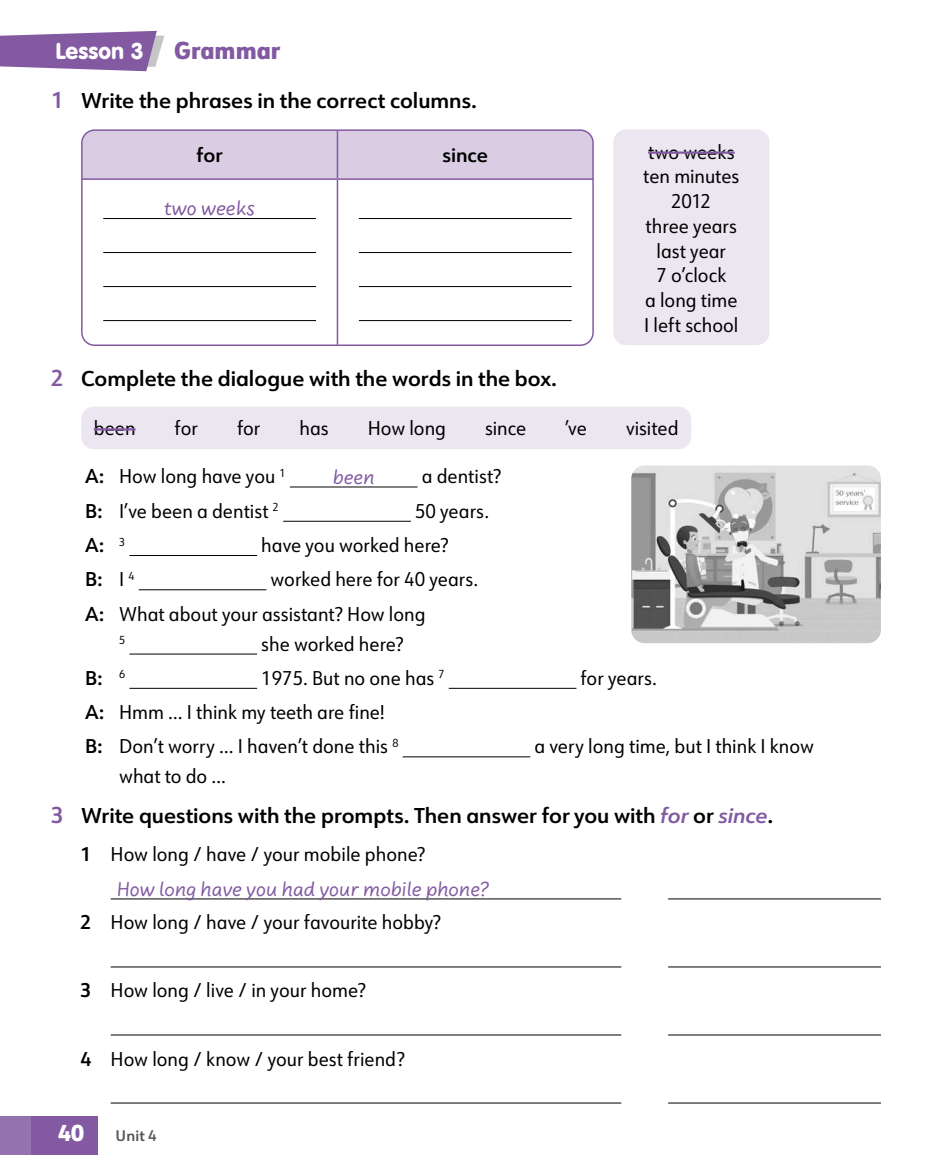
<style>
.page{position:relative;width:932px;height:1174px;background:#fff}
.page>*{position:absolute;margin:0;border:0;box-sizing:border-box;transform-origin:0 0}
.t1{font:24px "VAG Rundschrift D";color:#fff}
.t2{font:800 24px "URW Form Semi Cond";color:#835aa2}
.t3{font:800 22.5px "URW Form";color:#fff}
.t4{font:600 21px "URW Form";color:#000}
.t5{font:21px "Uberhand Pro";color:#835aa2}
.t6{font:19.5px/24.8px "URW Form Semi Cond";color:#000}
.t7{font:600 19.5px "URW Form";color:#000}
.t8{font:600 15px "URW Form";color:#575756}
.t9{font:11.4px "URW Form Semi Cond";color:#000}
.s1{font-size:22.5px;color:#835aa2}
.s2{font-family:"URW Form";font-weight:600}
.s3{font-family:"URW Form Semi Cond";font-weight:400}
.s4{font-style:italic;color:#835aa2}
</style>
<div class="page">
<div style="left:0;top:1116px;width:98px;height:38px;background:#835aa2"></div>
<div style="left:0;top:1116px;width:31px;height:38px;background:#9572b0"></div>
<svg style="left:0;top:31px;width:164px;height:40px;background:#9675b0"></svg>
<div style="left:84px;top:130px;width:509px;height:48px;background:#dacde3"></div>
<svg style="left:84px;top:180px;width:509px;height:165px"></svg>
<hr style="left:336px;top:130px;width:2px;height:48px;background:#835aa2">
<hr style="left:82px;top:178px;width:255px;height:2px;background:#835aa2">
<hr style="left:337px;top:178px;width:256px;height:2px;background:#835aa2">
<hr style="left:336px;top:180px;width:2px;height:165px;background:#835aa2">
<hr style="left:103px;top:218px;width:213px;height:1px;background:#000">
<hr style="left:103px;top:252px;width:213px;height:1px;background:#000">
<hr style="left:103px;top:286px;width:213px;height:1px;background:#000">
<hr style="left:103px;top:320px;width:213px;height:1px;background:#000">
<hr style="left:359px;top:218px;width:212px;height:1px;background:#000">
<hr style="left:359px;top:252px;width:212px;height:1px;background:#000">
<hr style="left:359px;top:286px;width:212px;height:1px;background:#000">
<hr style="left:359px;top:320px;width:212px;height:1px;background:#000">
<div style="left:81px;top:129px;width:512px;height:217px;border:2px solid #835aa2;border-radius:13px"></div>
<div style="left:613px;top:129px;width:156px;height:216px;background:#ece6f1;border-radius:13px"></div>
<hr style="left:648px;top:151px;width:86px;height:3px;background:#835aa2">
<div style="left:81px;top:407px;width:610px;height:42px;background:#ece6f1;border-radius:13px"></div>
<hr style="left:94px;top:428px;width:41px;height:2px;background:#835aa2">
<hr style="left:290px;top:486px;width:127px;height:1px;background:#000">
<hr style="left:283px;top:521px;width:128px;height:1px;background:#000">
<hr style="left:129px;top:555px;width:128px;height:1px;background:#000">
<hr style="left:139px;top:589px;width:127px;height:1px;background:#000">
<hr style="left:129px;top:653px;width:128px;height:1px;background:#000">
<hr style="left:129px;top:688px;width:128px;height:1px;background:#000">
<hr style="left:448px;top:688px;width:128px;height:1px;background:#000">
<hr style="left:402px;top:756px;width:128px;height:1px;background:#000">
<hr style="left:111px;top:898px;width:510px;height:1px;background:#000">
<hr style="left:668px;top:898px;width:212px;height:1px;background:#000">
<hr style="left:111px;top:966px;width:510px;height:1px;background:#000">
<hr style="left:668px;top:966px;width:212px;height:1px;background:#000">
<hr style="left:111px;top:1034px;width:510px;height:1px;background:#000">
<hr style="left:668px;top:1034px;width:212px;height:1px;background:#000">
<hr style="left:111px;top:1102px;width:510px;height:1px;background:#000">
<hr style="left:668px;top:1102px;width:212px;height:1px;background:#000">
<img style="left:631px;top:465px;width:249px;height:178px">
<p class="t1" style="left:55px;top:36px;width:90px">Lesson 3</p>
<p class="t2" style="left:174px;top:34px;width:108px">Grammar</p>
<p class="t4" style="left:51px;top:86px;width:427px"><span class="s1">1</span> Write the phrases in the correct columns.</p>
<p class="t7" style="left:196px;top:142px;width:28px">for</p>
<p class="t7" style="left:442px;top:142px;width:47px">since</p>
<p class="t5" style="left:164px;top:193px;width:92px">two weeks</p>
<p class="t6" style="left:643px;top:139px;width:98px;text-align:center">two weeks ten minutes<br>2012<br>three years last year<br>7 o’clock<br>a long time<br>I left school</p>
<p class="t4" style="left:51px;top:364px;width:507px"><span class="s1">2</span> Complete the dialogue with the words in the box.</p>
<p class="t6" style="left:94px;top:415px;width:43px">been</p>
<p class="t6" style="left:174px;top:415px;width:25px">for</p>
<p class="t6" style="left:237px;top:415px;width:25px">for</p>
<p class="t6" style="left:299px;top:415px;width:31px">has</p>
<p class="t6" style="left:368px;top:415px;width:80px">How long</p>
<p class="t6" style="left:485px;top:415px;width:43px">since</p>
<p class="t6" style="left:565px;top:415px;width:23px">̓ve</p>
<p class="t6" style="left:625px;top:415px;width:54px">visited</p>
<p class="t6" style="left:85px;top:463px;width:202px"><span class="s2">A:</span> How long have you <sup>1</sup></p>
<p class="t5" style="left:332px;top:462px;width:43px">been</p>
<p class="t6" style="left:421px;top:463px;width:81px">a dentist?</p>
<p class="t6" style="left:85px;top:498px;width:195px"><span class="s2">B:</span> I’ve been a dentist <sup>2</sup></p>
<p class="t6" style="left:415px;top:498px;width:76px">50 years.</p>
<p class="t7" style="left:85px;top:531px;width:42px">A: <sup>3</sup></p>
<p class="t6" style="left:261px;top:532px;width:189px">have you worked here?</p>
<p class="t7" style="left:85px;top:566px;width:51px">B: <span class="s3">I</span> <sup>4</sup></p>
<p class="t6" style="left:85px;top:561px;width:394px;line-height:34.2px;text-indent:185px">worked here for 40 years.<br><span class="s2">A:</span> What about your assistant? How long</p>
<p class="t9" style="left:119px;top:632px;width:8px">5</p>
<p class="t6" style="left:261px;top:630px;width:144px">she worked here?</p>
<p class="t7" style="left:85px;top:664px;width:42px">B: <sup>6</sup></p>
<p class="t6" style="left:261px;top:665px;width:185px">1975. But no one has <sup>7</sup></p>
<p class="t6" style="left:580px;top:665px;width:78px">for years.</p>
<p class="t6" style="left:85px;top:694px;width:315px;line-height:34.2px"><span class="s2">A:</span> Hmm … I think my teeth are fine!<br><span class="s2">B:</span> Don’t worry … I haven’t done this <sup>8</sup></p>
<p class="t6" style="left:534px;top:733px;width:281px">a very long time, but I think I know</p>
<p class="t6" style="left:119px;top:763px;width:108px">what to do …</p>
<p class="t4" style="left:51px;top:801px;width:723px"><span class="s1">3</span> Write questions with the prompts. Then answer for you with <span class="s4">for</span> or <span class="s4">since</span>.</p>
<p class="t6" style="left:81px;top:841px;width:346px"><span class="s2">1</span> How long / have / your mobile phone?</p>
<p class="t5" style="left:117px;top:874px;width:374px">How long have you had your mobile phone?</p>
<p class="t6" style="left:81px;top:909px;width:362px"><span class="s2">2</span> How long / have / your favourite hobby?</p>
<p class="t6" style="left:81px;top:977px;width:287px"><span class="s2">3</span> How long / live / in your home?</p>
<p class="t6" style="left:81px;top:1045px;width:326px"><span class="s2">4</span> How long / know / your best friend?</p>
<p class="t3" style="left:58px;top:1116px;width:27px">40</p>
<p class="t8" style="left:116px;top:1125px;width:42px">Unit 4</p>
</div>
